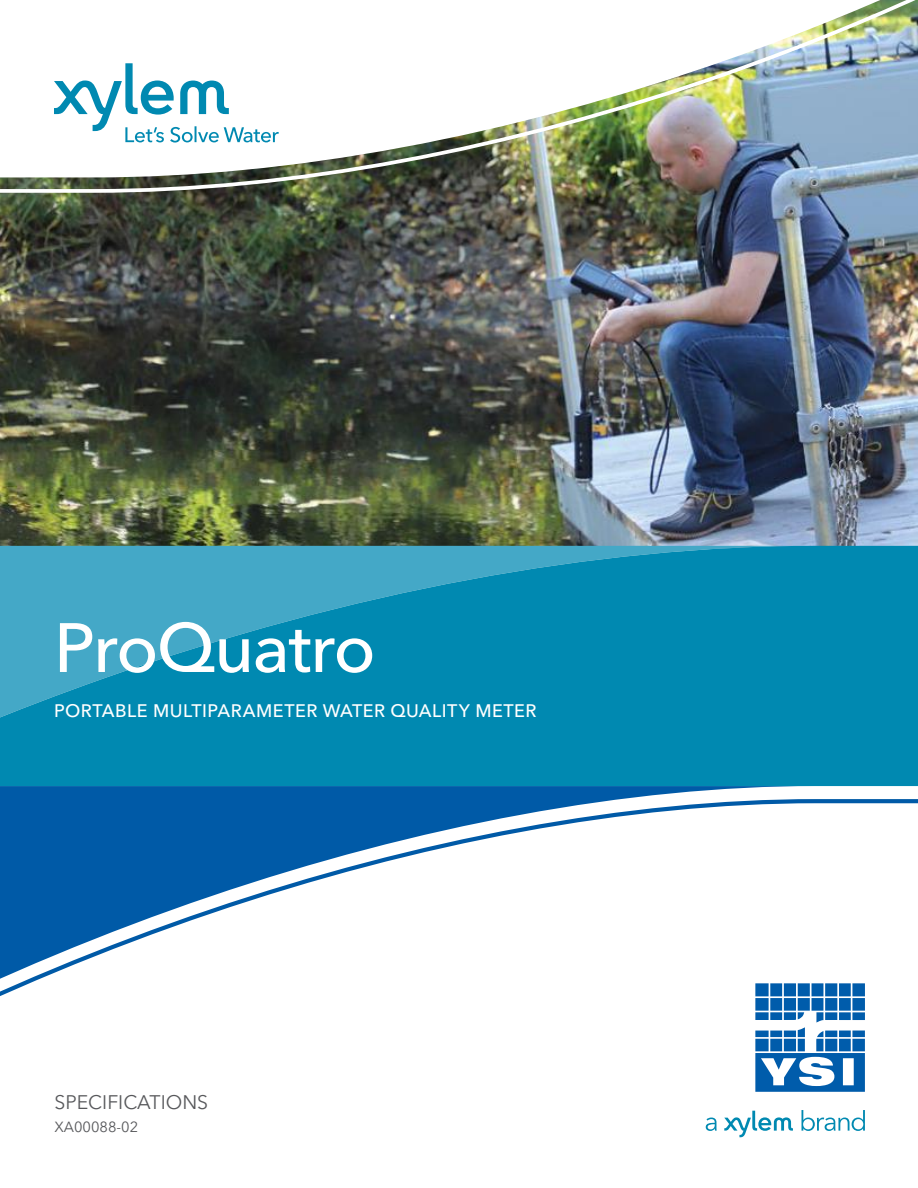
<style>
.page{position:relative;width:918px;height:1188px;background:#fff}
.page>*{position:absolute;margin:0;border:0;box-sizing:border-box;transform-origin:0 0}
.t1{font:500 69px "Avenir Next LT Pro";letter-spacing:-.025em;color:#fff}
.t2{font:19.5px "Avenir Next LT Pro";color:#57585b}
.t3{font:500 18px "Avenir Next LT Pro";letter-spacing:.025em;color:#fff}
.t4{font:14.7px "Avenir Next LT Pro";color:#57585b}
</style>
<div class="page">
<img style="left:0;top:195px;width:918px;height:351px">
<img style="left:0;top:0;width:918px;height:195px">
<svg style="left:54px;top:63px;width:225px;height:80px"></svg>
<svg style="left:755px;top:1012px;width:110px;height:80px"></svg>
<svg style="left:706px;top:1118px;width:11px;height:13px"></svg>
<svg style="left:802px;top:1110px;width:63px;height:21px"></svg>
<svg style="left:724px;top:1111px;width:69px;height:26px"></svg>
<svg style="left:0;top:786px;width:816px;height:11px;background:#2572b3"></svg>
<svg style="left:0;top:546px;width:918px;height:240px;background:#0e8fb5"></svg>
<svg style="left:0;top:797px;width:918px;height:214px"></svg>
<h1 class="t1" style="left:54px;top:606px;width:323px">ProQuatro</h1>
<p class="t3" style="left:54px;top:700px;width:484px">PORTABLE MULTIPARAMETER WATER QUALITY METER</p>
<p class="t2" style="left:54px;top:1090px;width:155px">SPECIFICATIONS</p>
<p class="t4" style="left:54px;top:1118px;width:85px">XA00088-02</p>
</div>
